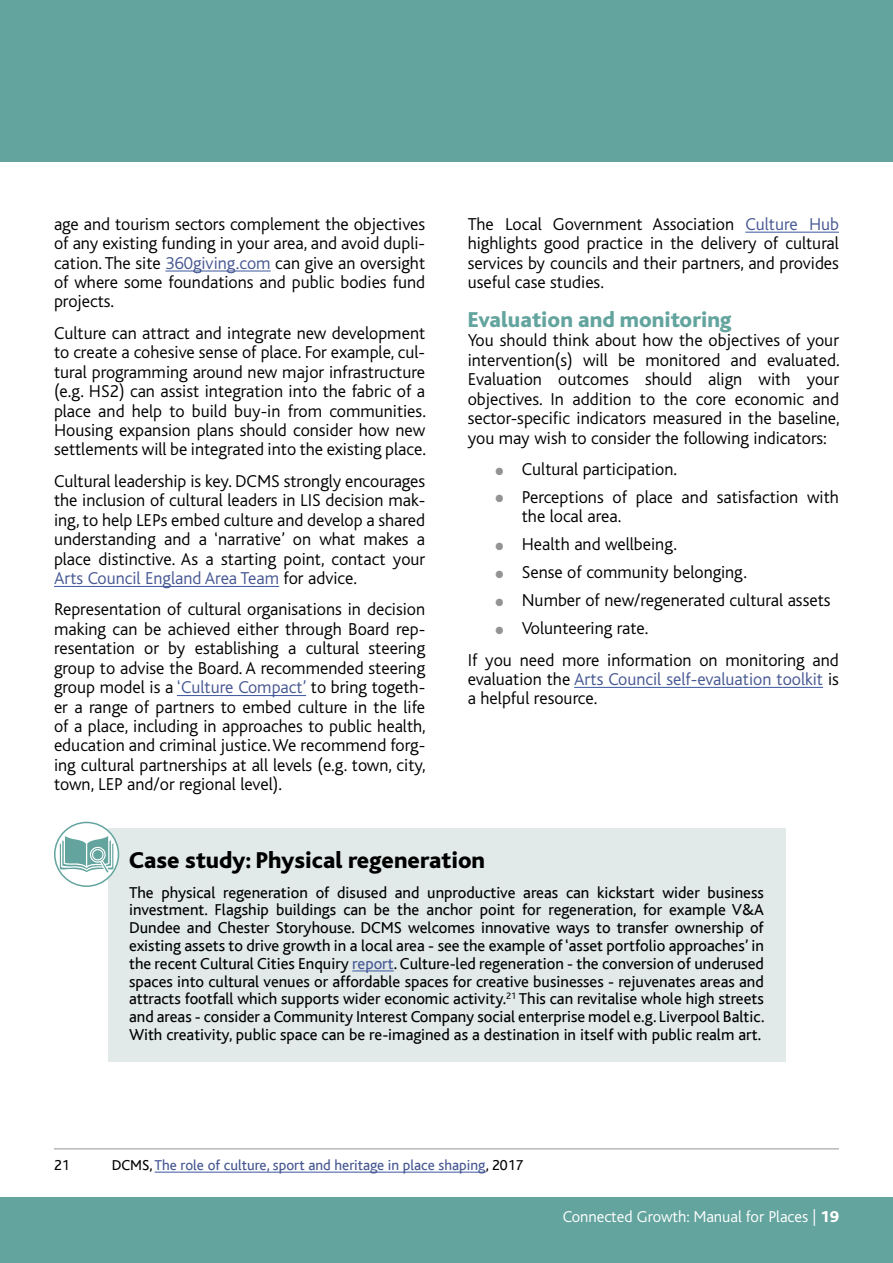
<style>
.page{position:relative;width:893px;height:1263px;background:#fff}
.page>*{position:absolute;margin:0;border:0;box-sizing:border-box;transform-origin:0 0}
.t1{font:800 24px "Bliss";color:#000}
.t2{font:800 22.5px "Bliss";color:#63a49e}
.t3{font:300 18px/19.4px "Bliss";color:#000;text-align:justify}
.t4{font:300 18px/19.4px "Bliss";color:#465792}
.t5{font:16.5px/17.9px "Bliss";color:#000;text-align:justify}
.t6{font:300 16.5px "Bliss";color:#fff}
.t7{font:15px "Bliss";color:#465792}
.t8{font:15px "Bliss";color:#000}
.s1{color:#465792}
.s2{font-weight:800;font-size:27px;color:#939393}
.s3{color:#000}
.s4{font-weight:800}
</style>
<div class="page">
<div style="left:0;top:1197px;width:893px;height:66px;background:#63a49e"></div>
<div style="left:0;top:0;width:893px;height:162px;background:#63a49e"></div>
<hr style="left:165px;top:271px;width:106px;height:1px;background:#3b569f">
<hr style="left:54px;top:586px;width:225px;height:1px;background:#3b569f">
<hr style="left:177px;top:695px;width:129px;height:1px;background:#3b569f">
<hr style="left:745px;top:232px;width:94px;height:1px;background:#3b569f">
<hr style="left:574px;top:687px;width:249px;height:1px;background:#3b569f">
<div style="left:108px;top:828px;width:677px;height:233px;background:#e1eae9"></div>
<hr style="left:352px;top:971px;width:42px;height:1px;background:#3b569f">
<hr style="left:54px;top:1148px;width:785px;height:1px;background:#939393">
<hr style="left:155px;top:1172px;width:331px;height:1px;background:#3b569f">
<div style="left:55px;top:822px;width:63px;height:64px;background:#fff;border-radius:50%"></div>
<svg style="left:60px;top:836px;width:54px;height:37px"></svg>
<div style="left:54px;top:822px;width:65px;height:65px;border:2px solid #63a49e;border-radius:50%"></div>
<p class="t3" style="left:54px;top:214px;width:373px">age and tourism sectors complement the objectives of any existing funding in your area, and avoid dupli&shy;cation. The site <span class="s1">360giving.com</span> can give an oversight of where some foundations and public bodies fund projects.</p>
<p class="t3" style="left:54px;top:324px;width:373px">Culture can attract and integrate new development to create a cohesive sense of place. For example, cul&shy;tural programming around new major infrastructure (e.g. HS2) can assist integration into the fabric of a place and help to build buy-in from communities.<br>Housing expansion plans should consider how new settlements will be integrated into the existing place.</p>
<p class="t3" style="left:54px;top:472px;width:373px">Cultural leadership is key. DCMS strongly encourages the inclusion of cultural leaders in LIS decision mak&shy;ing, to help LEPs embed culture and develop a shared understanding and a ‘narrative’ on what makes a place distinctive. As a starting point, contact your <span class="s1">Arts Council England Area Team</span> for advice.</p>
<p class="t3" style="left:54px;top:600px;width:373px">Representation of cultural organisations in decision making can be achieved either through Board rep&shy;resentation or by establishing a cultural steering group to advise the Board. A recommended steering group model is a <span class="s1">‘Culture Compact’</span> to bring togeth&shy;er a range of partners to embed culture in the life of a place, including in approaches to public health, education and criminal justice. We recommend forg&shy;ing cultural partnerships at all levels (e.g. town, city, town, LEP and/or regional level).</p>
<p class="t3" style="left:468px;top:214px;width:373px">The Local Government Association <span class="s1">Culture Hub </span>highlights good practice in the delivery of cultural services by councils and their partners, and provides useful case studies.</p>
<p class="t2" style="left:468px;top:308px;width:265px">Evaluation and monitoring</p>
<p class="t3" style="left:468px;top:331px;width:373px">You should think about how the objectives of your intervention(s) will be monitored and evaluated.<br>Evaluation outcomes should align with your objectives. In addition to the core economic and sector-specific indicators measured in the baseline, you may wish to consider the following indicators:</p>
<p class="t3" style="left:495px;top:460px;width:184px"><span class="s2">•</span> Cultural participation.</p>
<p class="t3" style="left:522px;top:488px;width:319px;text-indent:-27px"><span class="s2">•</span> Perceptions of place and satisfaction with the local area.</p>
<p class="t3" style="left:495px;top:535px;width:184px"><span class="s2">•</span> Health and wellbeing.</p>
<p class="t3" style="left:495px;top:563px;width:254px"><span class="s2">•</span> Sense of community belonging.</p>
<p class="t3" style="left:495px;top:591px;width:337px"><span class="s2">•</span> Number of new/regenerated cultural assets</p>
<p class="t3" style="left:468px;top:613px;width:373px;line-height:31.5px;text-indent:27px"><span class="s2">•</span> Volunteering rate.<br>If you need more information on monitoring and</p>
<p class="t4" style="left:468px;top:670px;width:373px"><span class="s3">evaluation the</span> Arts Council self-evaluation toolkit <span class="s3">is a helpful resource.</span></p>
<h1 class="t1" style="left:129px;top:847px;width:357px">Case study: Physical regeneration</h1>
<p class="t5" style="left:129px;top:883px;width:637px">The physical regeneration of disused and unproductive areas can kickstart wider business investment. Flagship buildings can be the anchor point for regeneration, for example V&amp;A Dundee and Chester Storyhouse. DCMS welcomes innovative ways to transfer ownership of existing assets to drive growth in a local area - see the example of ‘asset portfolio approaches’ in the recent Cultural Cities Enquiry <span class="s1">report</span>. Culture-led regeneration - the conversion of underused spaces into cultural venues or affordable spaces for creative businesses - rejuvenates areas and attracts footfall which supports wider economic activity.<sup>21</sup> This can revitalise whole high streets and areas - consider a Community Interest Company social enterprise model e.g. Liverpool Baltic.<br>With creativity, public space can be re-imagined as a destination in itself with public realm art.</p>
<p class="t8" style="left:54px;top:1157px;width:17px">21</p>
<p class="t7" style="left:112px;top:1157px;width:413px"><span class="s3">DCMS,</span> The role of culture, sport and heritage in place shaping<span class="s3">, 2017</span></p>
<p class="t6" style="left:563px;top:1207px;width:278px">Connected Growth: Manual for Places | <span class="s4">19</span></p>
</div>
